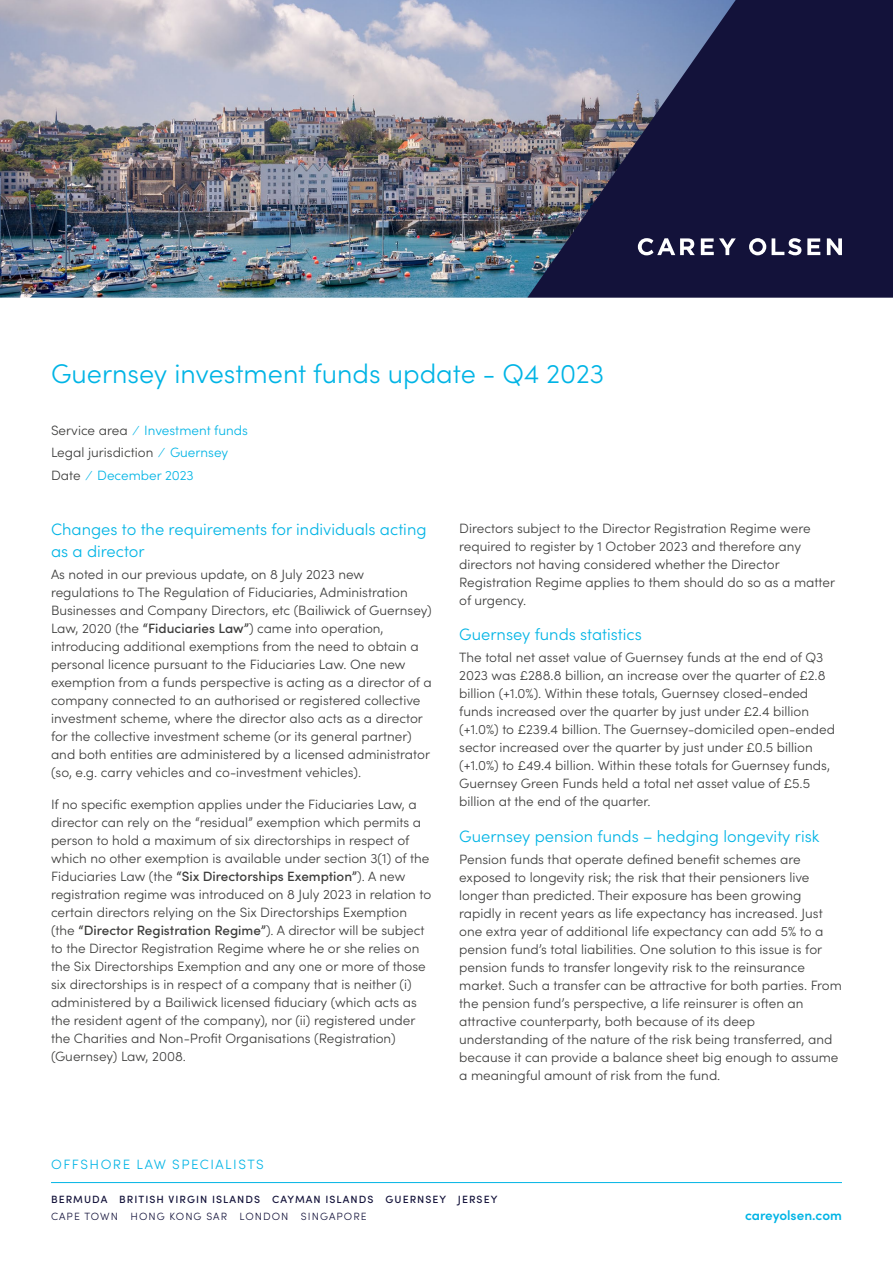
<style>
.page{position:relative;width:893px;height:1263px;background:#fff}
.page>*{position:absolute;margin:0;border:0;box-sizing:border-box;transform-origin:0 0}
.t1{font:300 27px "Sofia Pro";color:#00b4e5}
.t2{font:300 16.5px/21.6px "Sofia Pro";color:#00b4e5}
.t3{font:300 13.5px/18px "Sofia Pro";color:#3c3c3b}
.t4{font:300 13.5px/22.5px "Sofia Pro";color:#00b4e5}
.t5{font:300 13.5px "Sofia Pro";letter-spacing:.11em;color:#00b4e5}
.t6{font:600 13.5px "Sofia Pro";color:#00b4e5}
.t7{font:500 10.5px "Sofia Pro";letter-spacing:.1em;color:#13123a}
.t8{font:300 10.5px "Sofia Pro";letter-spacing:.1em;color:#13123a}
.s1{color:#3c3c3b}
.s2{font-weight:500}
</style>
<div class="page">
<hr style="left:51px;top:1182px;width:791px;height:1px;background:#00b4e5">
<img style="left:0;top:0;width:527px;height:298px">
<svg style="left:527px;top:0;width:366px;height:298px;background:#343659"></svg>
<svg style="left:701px;top:238px;width:35px;height:17px"></svg>
<svg style="left:772px;top:238px;width:29px;height:17px"></svg>
<svg style="left:807px;top:238px;width:13px;height:17px"></svg>
<svg style="left:827px;top:238px;width:15px;height:17px"></svg>
<svg style="left:749px;top:238px;width:17px;height:17px"></svg>
<svg style="left:638px;top:238px;width:57px;height:17px"></svg>
<h1 class="t1" style="left:51px;top:354px;width:555px">Guernsey investment funds update - Q4 2023</h1>
<p class="t4" style="left:51px;top:418px;width:198px"><span class="s1">Service area</span> ⁄ Investment funds<br><span class="s1">Legal jurisdiction</span> ⁄ Guernsey<br><span class="s1">Date</span> ⁄ December 2023</p>
<p class="t2" style="left:51px;top:517px;width:377px">Changes to the requirements for individuals acting as a director</p>
<p class="t3" style="left:51px;top:565px;width:382px">As noted in our previous update, on 8 July 2023 new regulations to The Regulation of Fiduciaries, Administration Businesses and Company Directors, etc (Bailiwick of Guernsey)<br>Law, 2020 (the <span class="s2">“Fiduciaries Law”</span>) came into operation, introducing additional exemptions from the need to obtain a personal licence pursuant to the Fiduciaries Law. One new exemption from a funds perspective is acting as a director of a company connected to an authorised or registered collective investment scheme, where the director also acts as a director for the collective investment scheme (or its general partner) and both entities are administered by a licensed administrator (so, e.g. carry vehicles and co-investment vehicles).</p>
<p class="t3" style="left:51px;top:794px;width:382px">If no specific exemption applies under the Fiduciaries Law, a director can rely on the “residual” exemption which permits a person to hold a maximum of six directorships in respect of which no other exemption is available under section 3(1) of the Fiduciaries Law (the <span class="s2">“Six Directorships Exemption”</span>). A new registration regime was introduced on 8 July 2023 in relation to certain directors relying on the Six Directorships Exemption (the <span class="s2">“Director Registration Regime”</span>). A director will be subject to the Director Registration Regime where he or she relies on the Six Directorships Exemption and any one or more of those six directorships is in respect of a company that is neither (i) administered by a Bailiwick licensed fiduciary (which acts as the resident agent of the company), nor (ii) registered under the Charities and Non-Profit Organisations (Registration) (Guernsey) Law, 2008.</p>
<p class="t3" style="left:459px;top:518px;width:377px">Directors subject to the Director Registration Regime were required to register by 1 October 2023 and therefore any directors not having considered whether the Director Registration Regime applies to them should do so as a matter of urgency.</p>
<p class="t2" style="left:459px;top:622px;width:184px">Guernsey funds statistics</p>
<p class="t3" style="left:459px;top:648px;width:377px">The total net asset value of Guernsey funds at the end of Q3<br>2023 was £288.8 billion, an increase over the quarter of £2.8 billion (+1.0%). Within these totals, Guernsey closed-ended funds increased over the quarter by just under £2.4 billion (+1.0%) to £239.4 billion. The Guernsey-domiciled open-ended sector increased over the quarter by just under £0.5 billion (+1.0%) to £49.4 billion. Within these totals for Guernsey funds, Guernsey Green Funds held a total net asset value of £5.5 billion at the end of the quarter.</p>
<p class="t2" style="left:459px;top:824px;width:362px">Guernsey pension funds – hedging longevity risk</p>
<p class="t3" style="left:459px;top:849px;width:384px">Pension funds that operate defined benefit schemes are exposed to longevity risk; the risk that their pensioners live longer than predicted. Their exposure has been growing rapidly in recent years as life expectancy has increased. Just one extra year of additional life expectancy can add 5% to a pension fund’s total liabilities. One solution to this issue is for pension funds to transfer longevity risk to the reinsurance market. Such a transfer can be attractive for both parties. From the pension fund’s perspective, a life reinsurer is often an attractive counterparty, both because of its deep understanding of the nature of the risk being transferred, and because it can provide a balance sheet big enough to assume a meaningful amount of risk from the fund.</p>
<p class="t5" style="left:51px;top:1155px;width:214px">OFFSHORE LAW SPECIALISTS</p>
<p class="t7" style="left:51px;top:1191px;width:448px">BERMUDA BRITISH VIRGIN ISLANDS CAYMAN ISLANDS GUERNSEY JERSEY</p>
<p class="t8" style="left:51px;top:1209px;width:317px">CAPE TOWN HONG KONG SAR LONDON SINGAPORE</p>
<p class="t6" style="left:745px;top:1205px;width:98px">careyolsen.com</p>
</div>
